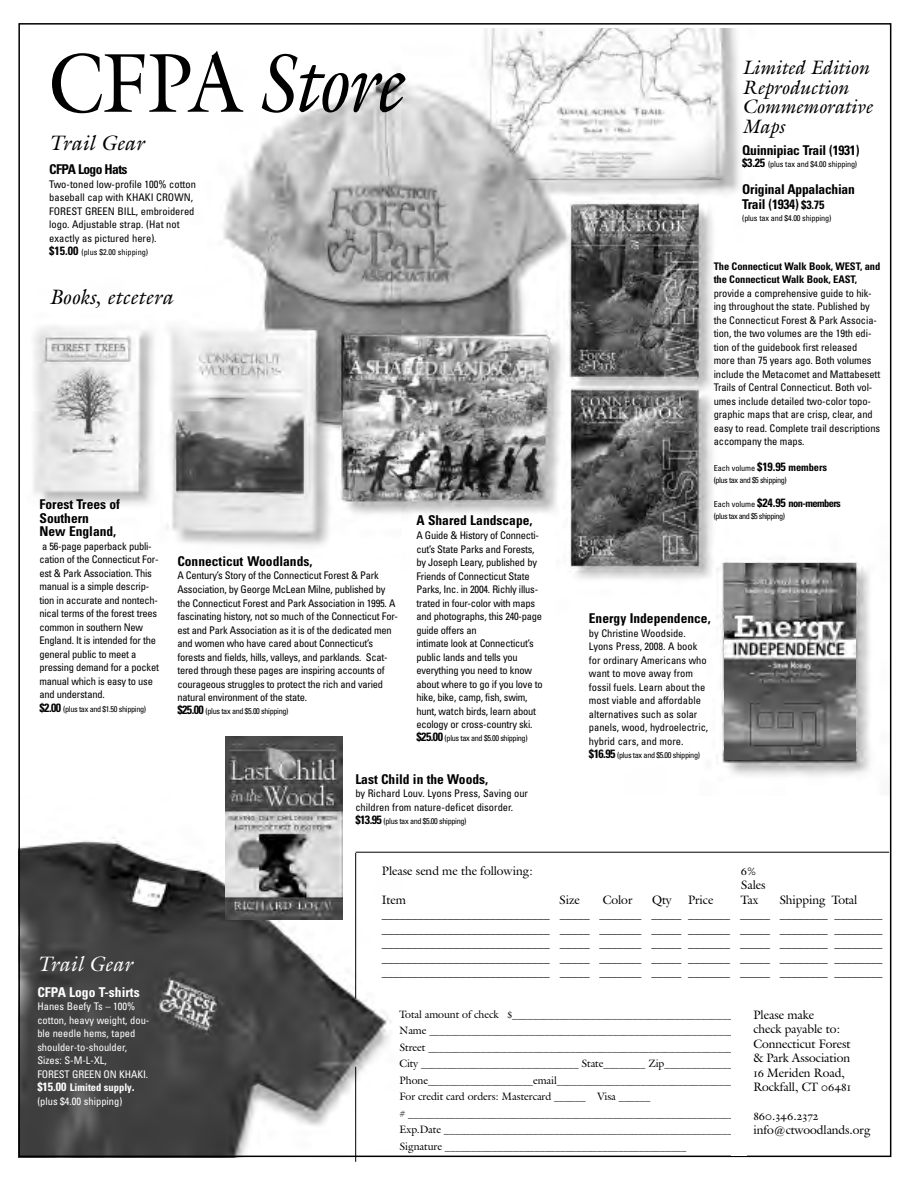
<style>
.page{position:relative;width:918px;height:1188px;background:#fff}
.page>*{position:absolute;margin:0;border:0;box-sizing:border-box;transform-origin:0 0}
.t1{font:82.5px "Galliard ITC It O Sty CC";color:#000;scale:.9 1}
.t2{font:italic 21px "Galliard";color:#000}
.t3{font:italic 21px "Galliard";color:#fff}
.t4{font:italic 19.5px/19.5px "Galliard";letter-spacing:-.015em;color:#000}
.t5{font:700 condensed 13.5px/13.5px "Univers";color:#000}
.t6{font:700 condensed 13.5px/15px "Univers";letter-spacing:-.02em;color:#000}
.t7{font:700 condensed 13.5px "Univers";color:#fff}
.t8{font:700 condensed 13.5px "Univers";letter-spacing:-.045em;color:#000}
.t9{font:12px/14.4px "Galliard ITC Rm O Sty CC";color:#000}
.t10{font:condensed 10.5px/13.5px "Univers";letter-spacing:-.02em;color:#000}
.t11{font:10.5px/16.5px "Galliard ITC Rm O Sty CC";color:#000}
.t12{font:condensed 10.5px/13.5px "Univers";color:#000}
.t13{font:condensed 10.5px/13.5px "Univers";color:#fff}
.t14{font:700 condensed 10.5px/13.5px "Univers";letter-spacing:-.01em;color:#000}
.t15{font:700 condensed 10.5px "Univers";letter-spacing:-.06em;color:#000}
.t16{font:condensed 8.25px/12px "Univers";letter-spacing:-.045em;color:#000}
.t17{font:condensed 8.25px "Univers";letter-spacing:-.02em;color:#000}
.t18{font:condensed 8.25px "Univers";color:#000}
.s1{font-family:"Galliard ITC Rm O Sty CC"}
.s2{font-weight:700;font-size:12px}
.s3{font-size:12px}
.s4{font-weight:700;font-size:10.5px}
.s5{font-weight:400;font-size:8.25px}
.s6{font-weight:700}
.s7{font-weight:700;font-size:13.5px}
</style>
<div class="page">
<img style="left:18px;top:28px;width:872px;height:1130px">
<hr style="left:355px;top:853px;width:1px;height:146px;background:#000">
<hr style="left:355px;top:1067px;width:1px;height:95px;background:#000">
<hr style="left:356px;top:852px;width:533px;height:1px;background:#000">
<div style="left:732px;top:1006px;width:15px;height:150px;background:#fff"></div>
<img style="left:725px;top:564px;width:130px;height:195px">
<img style="left:225px;top:737px;width:117px;height:183px">
<h1 class="t1" style="left:49px;top:35px;width:398px"><span class="s1">CFPA</span> Store</h1>
<h2 class="t2" style="left:49px;top:131px;width:97px">Trail Gear</h2>
<p class="t8" style="left:49px;top:165px;width:80px">CFPA Logo Hats</p>
<p class="t12" style="left:49px;top:178px;width:148px">Two-toned low-profile 100% cotton baseball cap with KHAKI CROWN,<br>FOREST GREEN BILL, embroidered logo. Adjustable strap. (Hat not exactly as pictured here).</p>
<p class="t18" style="left:49px;top:249px;width:101px"><span class="s2">$15.00</span> (plus $2.00 shipping)</p>
<h2 class="t2" style="left:49px;top:284px;width:125px">Books, etcetera</h2>
<p class="t5" style="left:39px;top:499px;width:82px">Forest Trees of<br>Southern<br>New England,</p>
<p class="t10" style="left:40px;top:540px;width:121px">a 56-page paperback publi&shy;cation of the Connecticut For&shy;est &amp; Park Association. This manual is a simple descrip&shy;tion in accurate and nontech&shy;nical terms of the forest trees common in southern New<br>England. It is intended for the general public to meet a pressing demand for a pocket manual which is easy to use and understand.</p>
<p class="t16" style="left:39px;top:704px;width:108px"><span class="s2">$2.00</span> (plus tax and $1.50 shipping)</p>
<p class="t5" style="left:177px;top:556px;width:137px">Connecticut Woodlands,</p>
<p class="t10" style="left:177px;top:570px;width:222px">A Century’s Story of the Connecticut Forest &amp; Park Association, by George McLean Milne, published by the Connecticut Forest and Park Association in 1995. A fascinating history, not so much of the Connecticut For&shy;est and Park Association as it is of the dedicated men and women who have cared about Connecticut’s forests and fields, hills, valleys, and parklands. Scat&shy;tered through these pages are inspiring accounts of courageous struggles to protect the rich and varied natural environment of the state.</p>
<p class="t16" style="left:177px;top:706px;width:113px"><span class="s2">$25.00</span> (plus tax and $5.00 shipping)</p>
<p class="t5" style="left:416px;top:515px;width:118px">A Shared Landscape,</p>
<p class="t10" style="left:416px;top:529px;width:128px">A Guide &amp; History of Connecti&shy;cut’s State Parks and Forests, by Joseph Leary, published by<br>Friends of Connecticut State<br>Parks, Inc. in 2004. Richly illus&shy;trated in four-color with maps and photographs, this 240-page guide offers an<br>intimate look at Connecticut’s public lands and tells you everything you need to know about where to go if you love to hike, bike, camp, fish, swim, hunt, watch birds, learn about ecology or cross-country ski.</p>
<p class="t16" style="left:416px;top:733px;width:113px"><span class="s2">$25.00</span> (plus tax and $5.00 shipping)</p>
<p class="t5" style="left:355px;top:774px;width:134px">Last Child in the Woods,</p>
<p class="t12" style="left:355px;top:788px;width:174px">by Richard Louv. Lyons Press, Saving our children from nature-deficet disorder.</p>
<p class="t16" style="left:355px;top:816px;width:113px"><span class="s2">$13.95</span> (plus tax and $5.00 shipping)</p>
<h3 class="t4" style="left:742px;top:58px;width:132px">Limited Edition<br>Reproduction<br>Commemorative<br>Maps</h3>
<p class="t6" style="left:742px;top:144px;width:119px">Quinnipiac Trail (1931)</p>
<p class="t17" style="left:742px;top:161px;width:117px"><span class="s2">$3.25</span> (plus tax and $4.00 shipping)</p>
<p class="t6" style="left:742px;top:183px;width:114px">Original Appalachian<br>Trail (1934) <span class="s3">$3.75</span></p>
<p class="t17" style="left:742px;top:215px;width:91px">(plus tax and $4.00 shipping)</p>
<p class="t14" style="left:714px;top:260px;width:168px">The Connecticut Walk Book, WEST, and the Connecticut Walk Book, EAST,</p>
<p class="t10" style="left:714px;top:287px;width:168px">provide a comprehensive guide to hik&shy;ing throughout the state. Published by the Connecticut Forest &amp; Park Associa&shy;tion, the two volumes are the 19th edi&shy;tion of the guidebook first released more than 75 years ago. Both volumes include the Metacomet and Mattabesett Trails of Central Connecticut. Both vol&shy;umes include detailed two-color topo&shy;graphic maps that are crisp, clear, and easy to read. Complete trail descriptions accompany the maps.</p>
<p class="t16" style="left:714px;top:462px;width:115px">Each volume <span class="s2">$19.95</span> <span class="s4">members </span>(plus tax and $5 shipping)</p>
<p class="t15" style="left:714px;top:499px;width:129px"><span class="s5">Each volume</span> <span class="s3">$24.95</span> non-members</p>
<p class="t16" style="left:714px;top:510px;width:73px">(plus tax and $5 shipping)</p>
<p class="t5" style="left:589px;top:613px;width:123px">Energy Independence,</p>
<p class="t12" style="left:589px;top:627px;width:121px">by Christine Woodside.<br>Lyons Press, 2008. A book for ordinary Americans who want to move away from fossil fuels. Learn about the most viable and affordable alternatives such as solar panels, wood, hydroelectric, hybrid cars, and more.</p>
<p class="t16" style="left:589px;top:750px;width:113px"><span class="s2">$16.95</span> (plus tax and $5.00 shipping)</p>
<h2 class="t3" style="left:37px;top:951px;width:97px">Trail Gear</h2>
<p class="t7" style="left:37px;top:987px;width:104px">CFPA Logo T-shirts</p>
<p class="t13" style="left:37px;top:1000px;width:114px">Hanes Beefy Ts – 100% cotton, heavy weight, dou&shy;ble needle hems, taped shoulder-to-shoulder,<br>Sizes: S-M-L-XL,<br>FOREST GREEN ON KHAKI. <span class="s2">$15.00</span> <span class="s6">Limited supply</span><span class="s7">. </span>(plus $4.00 shipping)</p>
<p class="t9" style="left:382px;top:864px;width:153px">Please send me the following:</p>
<p class="t9" style="left:382px;top:893px;width:26px">Item</p>
<p class="t9" style="left:559px;top:893px;width:22px">Size</p>
<p class="t9" style="left:603px;top:893px;width:31px">Color</p>
<p class="t9" style="left:652px;top:893px;width:21px">Qty</p>
<p class="t9" style="left:688px;top:893px;width:27px">Price</p>
<p class="t9" style="left:741px;top:864px;width:26px">6%<br>Sales<br>Tax</p>
<p class="t9" style="left:382px;top:893px;width:502px;text-indent:397px">Shipping Total ____________________________ _____ _______ _____ _______ _____ ________ ________ ____________________________ _____ _______ _____ _______ _____ ________ ________ ____________________________ _____ _______ _____ _______ _____ ________ ________ ____________________________ _____ _______ _____ _______ _____ ________ ________ ____________________________ _____ _______ _____ _______ _____ ________ ________</p>
<p class="t11" style="left:400px;top:1006px;width:337px">Total amount of check $__________________________________________ Name __________________________________________________________ Street __________________________________________________________ City ______________________________ State________ Zip_____________ Phone____________________email__________________________________ For credit card orders: Mastercard ______ Visa ______<br># ______________________________________________________________ Exp.Date _______________________________________________________ Signature ______________________________________________</p>
<p class="t9" style="left:753px;top:1008px;width:99px">Please make<br>check payable to:<br>Connecticut Forest &amp; Park Association<br>16 Meriden Road,<br>Rockfall, CT 06481</p>
<p class="t9" style="left:753px;top:1108px;width:119px">860.346.2372 info@ctwoodlands.org</p>
</div>
